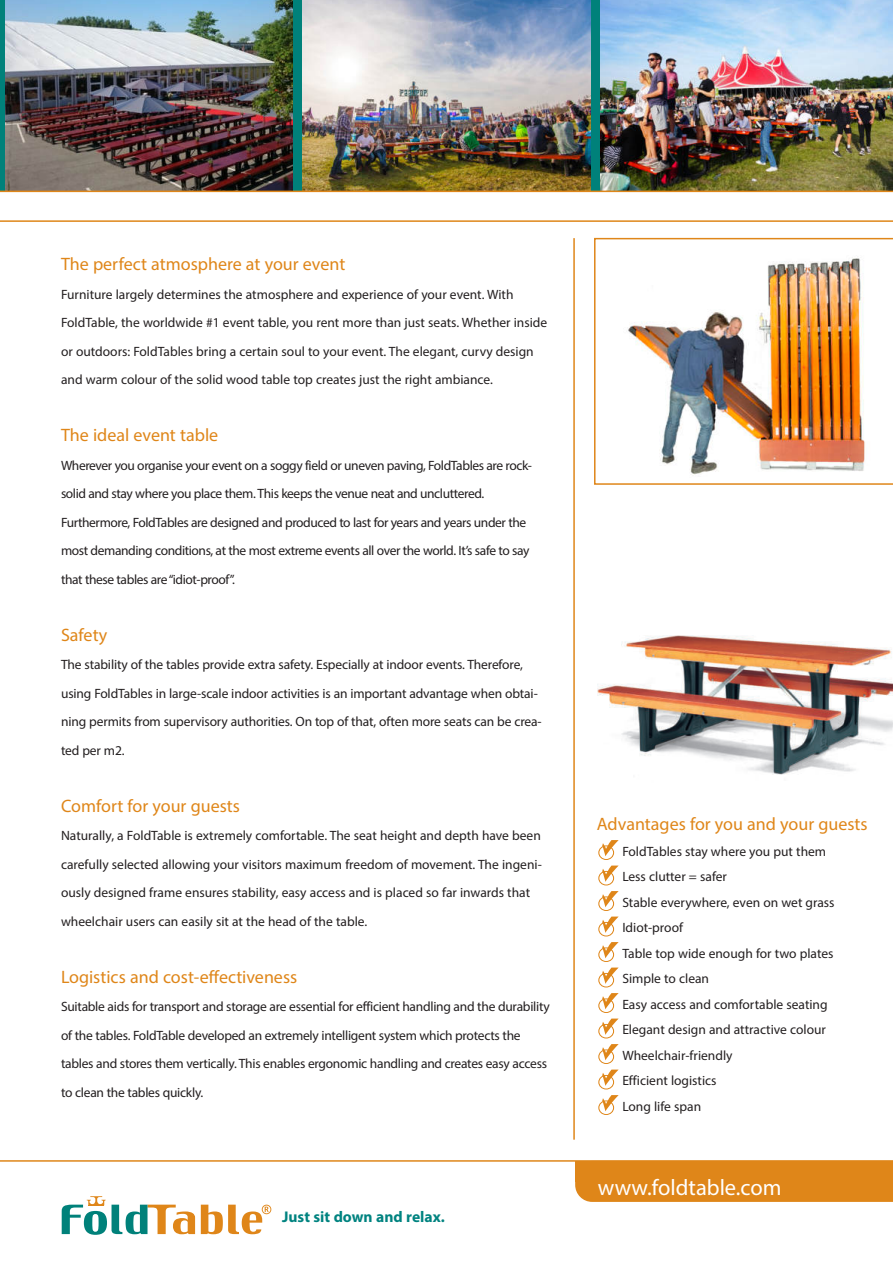
<style>
.page{position:relative;width:893px;height:1263px;background:#fff}
.page>*{position:absolute;margin:0;border:0;box-sizing:border-box;transform-origin:0 0}
.t1{font:22.5px "Myriad Pro";color:#fff}
.t2{font:18px "Myriad Pro";color:#df8619}
.t3{font:700 15.6px "Myriad Pro";color:#008380}
.t4{font:13.5px/28.5px "Myriad Pro";letter-spacing:-.01em;color:#231f20}
.t5{font:13.5px/28.5px "Myriad Pro";letter-spacing:-.03em;color:#231f20}
</style>
<div class="page">
<img style="left:4px;top:0;width:889px;height:191px">
<div style="left:575px;top:1181px;width:318px;height:21px;background:#df8619"></div>
<div style="left:575px;top:1161px;width:318px;height:20px;background:#df8619"></div>
<hr style="left:0;top:220px;width:893px;height:2px;background:#df8619">
<hr style="left:0;top:1160px;width:893px;height:2px;background:#df8619">
<hr style="left:573px;top:238px;width:2px;height:902px;background:#df8619">
<img style="left:597px;top:635px;width:296px;height:140px">
<div style="left:598px;top:845px;width:16px;height:15px;border:1px solid #df8619;border-radius:50%"></div>
<svg style="left:602px;top:840px;width:17px;height:16px"></svg>
<div style="left:598px;top:871px;width:16px;height:14px;border:1px solid #df8619;border-radius:50%"></div>
<svg style="left:602px;top:865px;width:17px;height:17px"></svg>
<div style="left:598px;top:896px;width:16px;height:15px;border:1px solid #df8619;border-radius:50%"></div>
<svg style="left:602px;top:891px;width:17px;height:16px"></svg>
<div style="left:598px;top:922px;width:16px;height:14px;border:1px solid #df8619;border-radius:50%"></div>
<svg style="left:602px;top:916px;width:17px;height:17px"></svg>
<div style="left:598px;top:947px;width:16px;height:15px;border:1px solid #df8619;border-radius:50%"></div>
<svg style="left:602px;top:942px;width:17px;height:16px"></svg>
<div style="left:598px;top:973px;width:16px;height:14px;border:1px solid #df8619;border-radius:50%"></div>
<svg style="left:602px;top:967px;width:17px;height:17px"></svg>
<div style="left:598px;top:998px;width:16px;height:15px;border:1px solid #df8619;border-radius:50%"></div>
<svg style="left:602px;top:993px;width:17px;height:16px"></svg>
<div style="left:598px;top:1024px;width:16px;height:14px;border:1px solid #df8619;border-radius:50%"></div>
<svg style="left:602px;top:1018px;width:17px;height:17px"></svg>
<div style="left:598px;top:1049px;width:16px;height:15px;border:1px solid #df8619;border-radius:50%"></div>
<svg style="left:602px;top:1044px;width:17px;height:16px"></svg>
<div style="left:598px;top:1075px;width:16px;height:14px;border:1px solid #df8619;border-radius:50%"></div>
<svg style="left:602px;top:1069px;width:17px;height:17px"></svg>
<div style="left:598px;top:1100px;width:16px;height:15px;border:1px solid #df8619;border-radius:50%"></div>
<svg style="left:602px;top:1095px;width:17px;height:16px"></svg>
<hr style="left:0;top:0;width:4px;height:191px;background:#00817a">
<div style="left:293px;top:0;width:9px;height:191px;background:#00817a"></div>
<div style="left:591px;top:0;width:9px;height:191px;background:#00817a"></div>
<hr style="left:0;top:191px;width:893px;height:1px;background:#df8619">
<img style="left:594px;top:238px;width:299px;height:247px">
<svg style="left:201px;top:1204px;width:70px;height:30px"></svg>
<svg style="left:62px;top:1196px;width:133px;height:39px"></svg>
<h2 class="t2" style="left:61px;top:257px;width:286px">The perfect atmosphere at your event</h2>
<p class="t4" style="left:61px;top:281px;width:488px">Furniture largely determines the atmosphere and experience of your event. With FoldTable, the worldwide #1 event table, you rent more than just seats. Whether inside or outdoors: FoldTables bring a certain soul to your event. The elegant, curvy design and warm colour of the solid wood table top creates just the right ambiance.</p>
<h2 class="t2" style="left:61px;top:428px;width:159px">The ideal event table</h2>
<p class="t5" style="left:61px;top:452px;width:472px">Wherever you organise your event on a soggy field or uneven paving, FoldTables are rock&shy;solid and stay where you place them. This keeps the venue neat and uncluttered.<br>Furthermore, FoldTables are designed and produced to last for years and years under the most demanding conditions, at the most extreme events all over the world. It’s safe to say that these tables are “idiot-proof”.</p>
<h2 class="t2" style="left:61px;top:628px;width:48px">Safety</h2>
<p class="t4" style="left:61px;top:651px;width:482px">The stability of the tables provide extra safety. Especially at indoor events. Therefore, using FoldTables in large-scale indoor activities is an important advantage when obtai&shy;ning permits from supervisory authorities. On top of that, often more seats can be crea&shy;ted per m2.</p>
<h2 class="t2" style="left:61px;top:799px;width:180px">Comfort for your guests</h2>
<p class="t4" style="left:61px;top:822px;width:482px">Naturally, a FoldTable is extremely comfortable. The seat height and depth have been carefully selected allowing your visitors maximum freedom of movement. The ingeni&shy;ously designed frame ensures stability, easy access and is placed so far inwards that wheelchair users can easily sit at the head of the table.</p>
<h2 class="t2" style="left:61px;top:970px;width:238px">Logistics and cost-effectiveness</h2>
<p class="t4" style="left:61px;top:993px;width:490px">Suitable aids for transport and storage are essential for efficient handling and the durability of the tables. FoldTable developed an extremely intelligent system which protects the tables and stores them vertically. This enables ergonomic handling and creates easy access to clean the tables quickly.</p>
<p class="t3" style="left:282px;top:1208px;width:164px">Just sit down and relax.</p>
<h2 class="t2" style="left:597px;top:817px;width:272px">Advantages for you and your guests</h2>
<p class="t4" style="left:622px;top:839px;width:214px;line-height:25.5px">FoldTables stay where you put them<br>Less clutter = safer<br>Stable everywhere, even on wet grass<br>Idiot-proof<br>Table top wide enough for two plates<br>Simple to clean<br>Easy access and comfortable seating<br>Elegant design and attractive colour<br>Wheelchair-friendly<br>Efficient logistics<br>Long life span</p>
<h1 class="t1" style="left:598px;top:1179px;width:185px">www.foldtable.com</h1>
</div>
